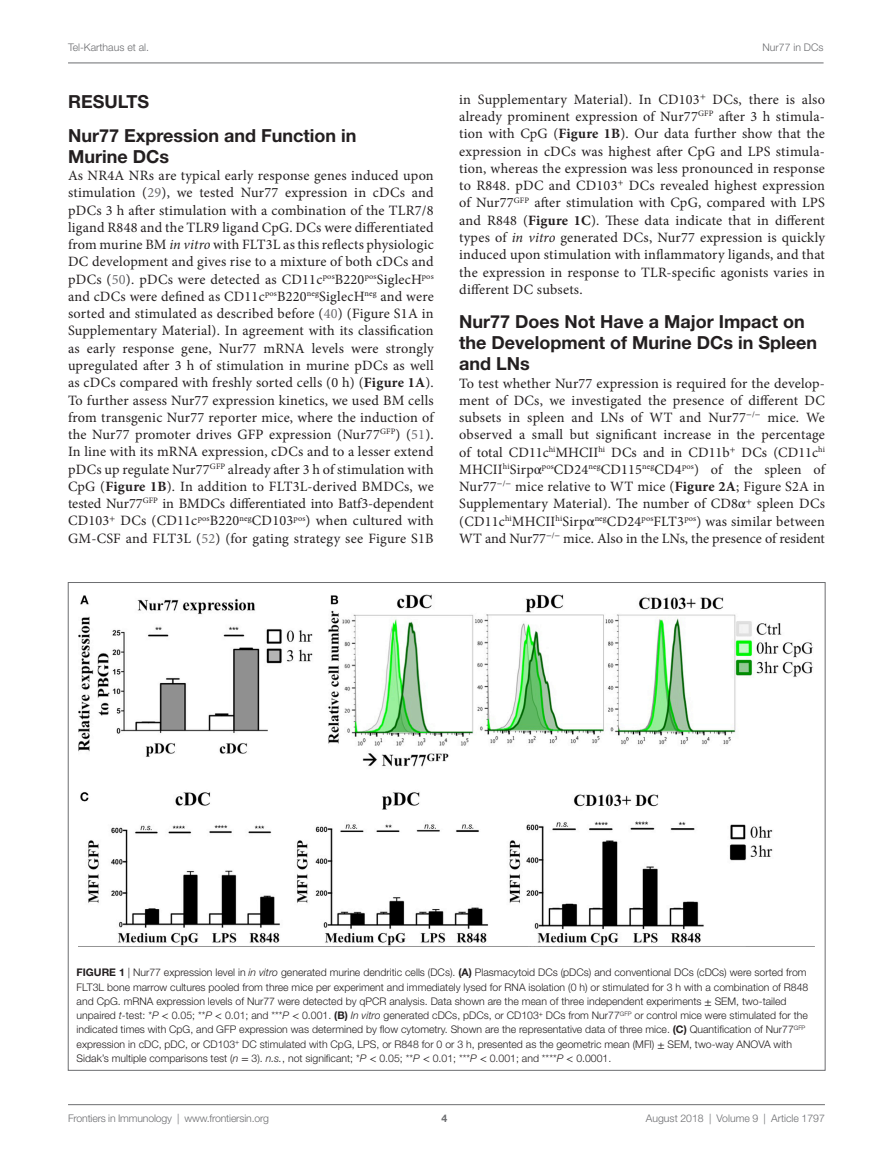
<style>
.page{position:relative;width:893px;height:1170px;background:#fff}
.page>*{position:absolute;margin:0;border:0;box-sizing:border-box;transform-origin:0 0}
.t1{font:700 18px/21px "Helvetica Neue LT Std";color:#231f20}
.t2{font:14.25px/17.2px "Minion Pro";letter-spacing:.01em;color:#231f20;text-align:justify}
.t3{font:300 10.5px/14.2px "Helvetica Neue LT Std";color:#231f20}
.t4{font:300 10.5px "Helvetica Neue LT Std";color:#6c6d70}
.t5{font:700 10.5px "Helvetica Neue LT Std";color:#6c6d70}
.s1{color:#6c6d70}
.s2{font-style:italic}
.s3{font-weight:700}
.s4{font-family:"STIX General"}
.s5{font-family:"STIX General";font-weight:400}
</style>
<div class="page">
<img style="left:79px;top:594px;width:734px;height:352px">
<hr style="left:68px;top:63px;width:756px;height:1px;background:#6c6d70">
<hr style="left:68px;top:1104px;width:757px;height:1px;background:#6c6d70">
<p class="t4" style="left:68px;top:41px;width:83px">Tel-Karthaus et al.</p>
<p class="t4" style="left:762px;top:41px;width:63px">Nur77 in DCs</p>
<p class="t1" style="left:68px;top:84px;width:290px;line-height:33.8px;text-indent:36px">ULTS<br>Nur77 Expression and Function in</p>
<p class="t1" style="left:68px;top:145px;width:102px">Murine DCs</p>
<p class="t2" style="left:68px;top:167px;width:367px">As NR4A NRs are typical early response genes induced upon stimulation (<span class="s1">29</span>), we tested Nur77 expression in cDCs and pDCs 3 h after stimulation with a combination of the TLR7/8 ligand R848 and the TLR9 ligand CpG. DCs were differentiated from murine BM <span class="s2">in vitro</span> with FLT3L as this reflects physiologic DC development and gives rise to a mixture of both cDCs and pDCs (<span class="s1">50</span>). pDCs were detected as CD11c<sup>pos</sup>B220<sup>pos</sup>SiglecH<sup>pos </sup>and cDCs were defined as CD11c<sup>pos</sup>B220<sup>neg</sup>SiglecH<sup>neg</sup> and were sorted and stimulated as described before (<span class="s1">40</span>) (Figure S1A in Supplementary Material). In agreement with its classification as early response gene, Nur77 mRNA levels were strongly upregulated after 3 h of stimulation in murine pDCs as well as cDCs compared with freshly sorted cells (0 h) (<span class="s3">Figure 1A</span>).<br>To further assess Nur77 expression kinetics, we used BM cells from transgenic Nur77 reporter mice, where the induction of the Nur77 promoter drives GFP expression (Nur77<sup>GFP</sup>) (<span class="s1">51</span>).<br>In line with its mRNA expression, cDCs and to a lesser extend pDCs up regulate Nur77<sup>GFP</sup> already after 3 h of stimulation with CpG (<span class="s3">Figure 1B</span>). In addition to FLT3L-derived BMDCs, we tested Nur77<sup>GFP</sup> in BMDCs differentiated into Batf3-dependent CD103<sup>+</sup> DCs (CD11c<sup>pos</sup>B220<sup>neg</sup>CD103<sup>pos</sup>) when cultured with GM-CSF and FLT3L (<span class="s1">52</span>) (for gating strategy see Figure S1B</p>
<p class="t1" style="left:68px;top:91px;width:13px">RES</p>
<p class="t2" style="left:459px;top:91px;width:367px">in Supplementary Material). In CD103<sup>+</sup> DCs, there is also already prominent expression of Nur77<sup>GFP</sup> after 3 h stimula&shy;tion with CpG (<span class="s3">Figure 1B</span>). Our data further show that the expression in cDCs was highest after CpG and LPS stimula&shy;tion, whereas the expression was less pronounced in response to R848. pDC and CD103<sup>+</sup> DCs revealed highest expression of Nur77<sup>GFP</sup> after stimulation with CpG, compared with LPS and R848 (<span class="s3">Figure 1C</span>). These data indicate that in different types of <span class="s2">in vitro</span> generated DCs, Nur77 expression is quickly induced upon stimulation with inflammatory ligands, and that the expression in response to TLR-specific agonists varies in different DC subsets.</p>
<p class="t1" style="left:459px;top:311px;width:359px">Nur77 Does Not Have a Major Impact on the Development of Murine DCs in Spleen and LNs</p>
<p class="t2" style="left:459px;top:374px;width:367px">To test whether Nur77 expression is required for the develop&shy;ment of DCs, we investigated the presence of different DC subsets in spleen and LNs of WT and Nur77<sup>−</sup><sup>/</sup><sup>−</sup> mice. We observed a small but significant increase in the percentage of total CD11c<sup>hi</sup>MHCII<sup>hi</sup> DCs and in CD11b<sup>+</sup> DCs (CD11c<sup>hi </sup>MHCII<sup>hi</sup>Sirp<span class="s4">α</span><sup>pos</sup>CD24<sup>neg</sup>CD115<sup>neg</sup>CD4<sup>pos</sup>) of the spleen of Nur77<sup>−</sup><sup>/</sup><sup>−</sup> mice relative to WT mice (<span class="s3">Figure 2A</span>; Figure S2A in Supplementary Material). The number of CD8<span class="s4">α</span><sup>+</sup> spleen DCs (CD11c<sup>hi</sup>MHCII<sup>hi</sup>Sirp<span class="s4">α</span><sup>neg</sup>CD24<sup>pos</sup>FLT3<sup>pos</sup>) was similar between WT and Nur77<sup>−</sup><sup>/</sup><sup>−</sup> mice. Also in the LNs, the presence of resident</p>
<p class="t3" style="left:77px;top:965px;width:733px"><span class="s3">Figure 1</span> | Nur77 expression level in <span class="s2">in vitro</span> generated murine dendritic cells (DCs). <span class="s3">(A)</span> Plasmacytoid DCs (pDCs) and conventional DCs (cDCs) were sorted from FLT3L bone marrow cultures pooled from three mice per experiment and immediately lysed for RNA isolation (0 h) or stimulated for 3 h with a combination of R848 and CpG. mRNA expression levels of Nur77 were detected by qPCR analysis. Data shown are the mean of three independent experiments <span class="s5">±</span> SEM, two-tailed unpaired <span class="s2">t</span>-test: *<span class="s2">P</span> <span class="s5">&lt;</span> 0.05; **<span class="s2">P</span> <span class="s5">&lt;</span> 0.01; and ***<span class="s2">P</span> <span class="s5">&lt;</span> 0.001. <span class="s3">(B)</span> <span class="s2">In vitro</span> generated cDCs, pDCs, or CD103<sup>+</sup> DCs from Nur77<sup>GFP</sup> or control mice were stimulated for the indicated times with CpG, and GFP expression was determined by flow cytometry. Shown are the representative data of three mice. <span class="s3">(C)</span> Quantification of Nur77<sup>GFP </sup>expression in cDC, pDC, or CD103<sup>+</sup> DC stimulated with CpG, LPS, or R848 for 0 or 3 h, presented as the geometric mean (MFI) <span class="s5">±</span> SEM, two-way ANOVA with Sidak’s multiple comparisons test (<span class="s2">n</span> <span class="s5">=</span> 3). <span class="s2">n.s.</span>, not significant; *<span class="s2">P</span> <span class="s5">&lt;</span> 0.05; **<span class="s2">P</span> <span class="s5">&lt;</span> 0.01; ***<span class="s2">P</span> <span class="s5">&lt;</span> 0.001; and ****<span class="s2">P</span> <span class="s5">&lt;</span> 0.0001.</p>
<p class="t4" style="left:68px;top:1111px;width:203px">Frontiers in Immunology | www.frontiersin.org</p>
<p class="t4" style="left:646px;top:1111px;width:181px">August 2018 | Volume 9 | Article 1797</p>
<p class="t5" style="left:441px;top:1111px;width:7px">4</p>
</div>
